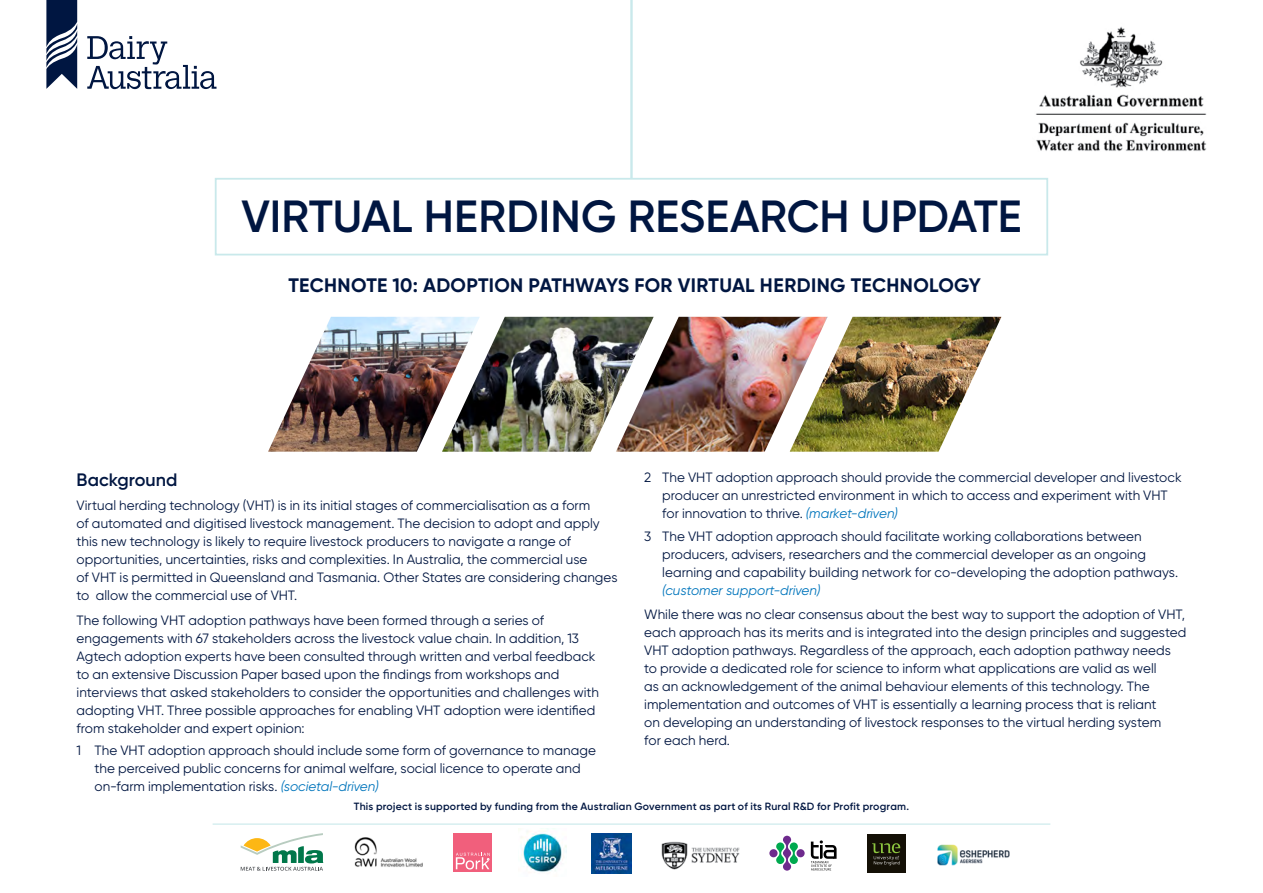
<style>
.page{position:relative;width:1263px;height:893px;background:#fff}
.page>*{position:absolute;margin:0;border:0;box-sizing:border-box;transform-origin:0 0}
.t1{font:600 45px "Gilroy";letter-spacing:-.005em;color:#001641}
.t2{font:700 19.5px "Gilroy";letter-spacing:.015em;color:#001641}
.t3{font:600 18px "Gilroy";color:#001641}
.t4{font:13.5px/18px "Gilroy";letter-spacing:.005em;color:#001641}
.t5{font:italic 13.5px "Gilroy";color:#0075bc}
.t6{font:600 10.5px "Gilroy";letter-spacing:.02em;color:#001641}
.s1{font-style:italic;color:#0075bc}
</style>
<div class="page">
<img style="left:268px;top:317px;width:174px;height:135px">
<img style="left:442px;top:317px;width:174px;height:135px">
<img style="left:616px;top:317px;width:174px;height:135px">
<img style="left:790px;top:317px;width:211px;height:135px">
<hr style="left:213px;top:823px;width:837px;height:2px;background:#c9e9eb">
<svg style="left:241px;top:833px;width:82px;height:38px"></svg>
<img style="left:354px;top:837px;width:69px;height:30px">
<div style="left:454px;top:833px;width:38px;height:38px;background:#f15f7c"></div>
<svg style="left:456px;top:853px;width:34px;height:16px"></svg>
<img style="left:520px;top:828px;width:46px;height:44px">
<img style="left:591px;top:833px;width:40px;height:40px">
<img style="left:661px;top:841px;width:79px;height:29px">
<div style="left:796px;top:849px;width:9px;height:8px;background:#6e2a8d;border-radius:50%"></div>
<div style="left:769px;top:849px;width:8px;height:8px;background:#6e2a8d;border-radius:50%"></div>
<svg style="left:776px;top:836px;width:22px;height:35px"></svg>
<svg style="left:811px;top:840px;width:25px;height:30px"></svg>
<div style="left:867px;top:835px;width:38px;height:38px;background:#141006"></div>
<svg style="left:872px;top:843px;width:28px;height:22px"></svg>
<img style="left:937px;top:844px;width:73px;height:22px">
<div style="left:215px;top:178px;width:833px;height:77px;border:2px solid #c9e9eb"></div>
<img style="left:1036px;top:132px;width:170px;height:19px">
<hr style="left:630px;top:0;width:2px;height:179px;background:#c9e9eb">
<svg style="left:87px;top:36px;width:129px;height:53px"></svg>
<svg style="left:46px;top:0;width:31px;height:89px"></svg>
<img style="left:1036px;top:26px;width:171px;height:106px">
<h1 class="t1" style="left:241px;top:188px;width:782px">VIRTUAL HERDING RESEARCH UPDATE</h1>
<h2 class="t2" style="left:288px;top:273px;width:694px">TECHNOTE 10: ADOPTION PATHWAYS FOR VIRTUAL HERDING TECHNOLOGY</h2>
<h3 class="t3" style="left:77px;top:469px;width:103px">Background</h3>
<p class="t4" style="left:77px;top:497px;width:543px">Virtual herding technology (VHT) is in its initial stages of commercialisation as a form<br>of automated and digitised livestock management. The decision to adopt and apply this new technology is likely to require livestock producers to navigate a range of opportunities, uncertainties, risks and complexities. In Australia, the commercial use<br>of VHT is permitted in Queensland and Tasmania. Other States are considering changes to allow the commercial use of VHT.</p>
<p class="t4" style="left:77px;top:611px;width:524px">The following VHT adoption pathways have been formed through a series of engagements with 67 stakeholders across the livestock value chain. In addition, 13<br>Agtech adoption experts have been consulted through written and verbal feedback to an extensive Discussion Paper based upon the findings from workshops and interviews that asked stakeholders to consider the opportunities and challenges with adopting VHT. Three possible approaches for enabling VHT adoption were identified from stakeholder and expert opinion:</p>
<p class="t4" style="left:95px;top:741px;width:503px;text-indent:-18px">1 The VHT adoption approach should include some form of governance to manage the perceived public concerns for animal welfare, social licence to operate and on-farm implementation risks. <span class="s1">(societal-driven)</span></p>
<p class="t4" style="left:662px;top:469px;width:521px;text-indent:-18px">2 The VHT adoption approach should provide the commercial developer and livestock producer an unrestricted environment in which to access and experiment with VHT for innovation to thrive. <span class="s1">(market-driven)</span></p>
<p class="t4" style="left:662px;top:527px;width:517px;text-indent:-18px">3 The VHT adoption approach should facilitate working collaborations between producers, advisers, researchers and the commercial developer as an ongoing learning and capability building network for co-developing the adoption pathways.</p>
<p class="t5" style="left:662px;top:582px;width:160px">(customer support-driven)</p>
<p class="t4" style="left:644px;top:605px;width:544px">While there was no clear consensus about the best way to support the adoption of VHT, each approach has its merits and is integrated into the design principles and suggested VHT adoption pathways. Regardless of the approach, each adoption pathway needs to provide a dedicated role for science to inform what applications are valid as well<br>as an acknowledgement of the animal behaviour elements of this technology. The implementation and outcomes of VHT is essentially a learning process that is reliant<br>on developing an understanding of livestock responses to the virtual herding system<br>for each herd.</p>
<p class="t6" style="left:354px;top:799px;width:557px">This project is supported by funding from the Australian Government as part of its Rural R&amp;D for Profit program.</p>
</div>
